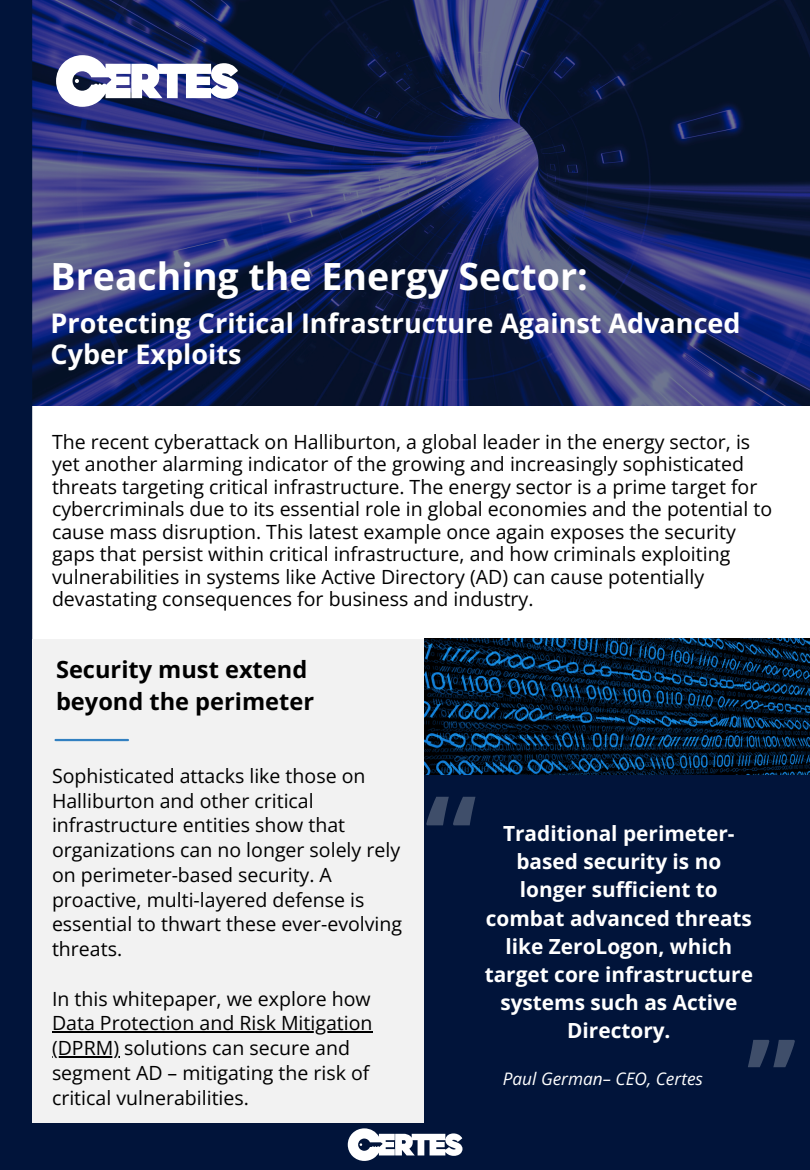
<style>
.page{position:relative;width:810px;height:1170px;background:#fff}
.page>*{position:absolute;margin:0;border:0;box-sizing:border-box;transform-origin:0 0}
.t1{font:700 117px "Open Sans";color:#fff}
.t2{font:700 112.05px "Open Sans";color:#fff}
.t3{font:700 37.5px "Open Sans";color:#fff}
.t4{font:700 27px/31.5px "Open Sans";color:#fff}
.t5{font:700 23.55px/31.5px "Open Sans";color:#000}
.t6{font:700 20.85px/28.2px "Open Sans";color:#fff;text-align:center}
.t7{font:19.5px/24.8px "Open Sans";color:#000}
.t8{font:italic 17.25px "Open Sans";color:#fff}
</style>
<div class="page">
<div style="left:0;top:1123px;width:810px;height:47px;background:#01143a"></div>
<svg style="left:348px;top:1128px;width:115px;height:33px"></svg>
<div style="left:0;top:406px;width:33px;height:717px;background:#01143a"></div>
<svg style="left:0;top:0;width:810px;height:406px;background:#1b2659"></svg>
<svg style="left:56px;top:55px;width:182px;height:52px"></svg>
<div style="left:32px;top:639px;width:393px;height:484px;background:#f2f2f2"></div>
<div style="left:425px;top:775px;width:385px;height:348px;background:#01143a"></div>
<img style="left:425px;top:639px;width:385px;height:136px">
<hr style="left:56px;top:739px;width:72px;height:2px;background:#3280c1">
<hr style="left:52px;top:1031px;width:321px;height:2px;background:#000">
<hr style="left:52px;top:1056px;width:67px;height:1px;background:#000">
<h2 class="t3" style="left:51px;top:250px;width:539px">Breaching the Energy Sector:</h2>
<h5 class="t4" style="left:51px;top:307px;width:691px">Protecting Critical Infrastructure Against Advanced<br>Cyber Exploits</h5>
<h1 class="t7" style="left:52px;top:430px;width:722px;line-height:22.5px">The recent cyberattack on Halliburton, a global leader in the energy sector, is yet another alarming indicator of the growing and increasingly sophisticated threats targeting critical infrastructure. The energy sector is a prime target for cybercriminals due to its essential role in global economies and the potential to cause mass disruption. This latest example once again exposes the security gaps that persist within critical infrastructure, and how criminals exploiting vulnerabilities in systems like Active Directory (AD) can cause potentially devastating consequences for business and industry.</h1>
<p class="t5" style="left:56px;top:653px;width:260px">Security must extend beyond the perimeter</p>
<h5 class="t7" style="left:52px;top:763px;width:352px">Sophisticated attacks like those on Halliburton and other critical infrastructure entities show that organizations can no longer solely rely on perimeter-based security. A proactive, multi-layered defense is essential to thwart these ever-evolving threats.</h5>
<h5 class="t7" style="left:52px;top:986px;width:320px">In this whitepaper, we explore how</h5>
<p class="t7" style="left:52px;top:1010px;width:322px">Data Protection and Risk Mitigation</p>
<h3 class="t7" style="left:52px;top:1035px;width:319px">(DPRM) solutions can secure and segment AD – mitigating the risk of critical vulnerabilities.</h3>
<h2 class="t2" style="left:746px;top:1000px;width:51px">”</h2>
<h1 class="t1" style="left:425px;top:755px;width:53px">“</h1>
<p class="t6" style="left:485px;top:819px;width:270px">Traditional perimeter&shy;based security is no longer sufficient to combat advanced threats like ZeroLogon, which target core infrastructure systems such as Active<br>Directory.</p>
<h4 class="t8" style="left:503px;top:1066px;width:202px">Paul German– CEO, Certes</h4>
</div>
